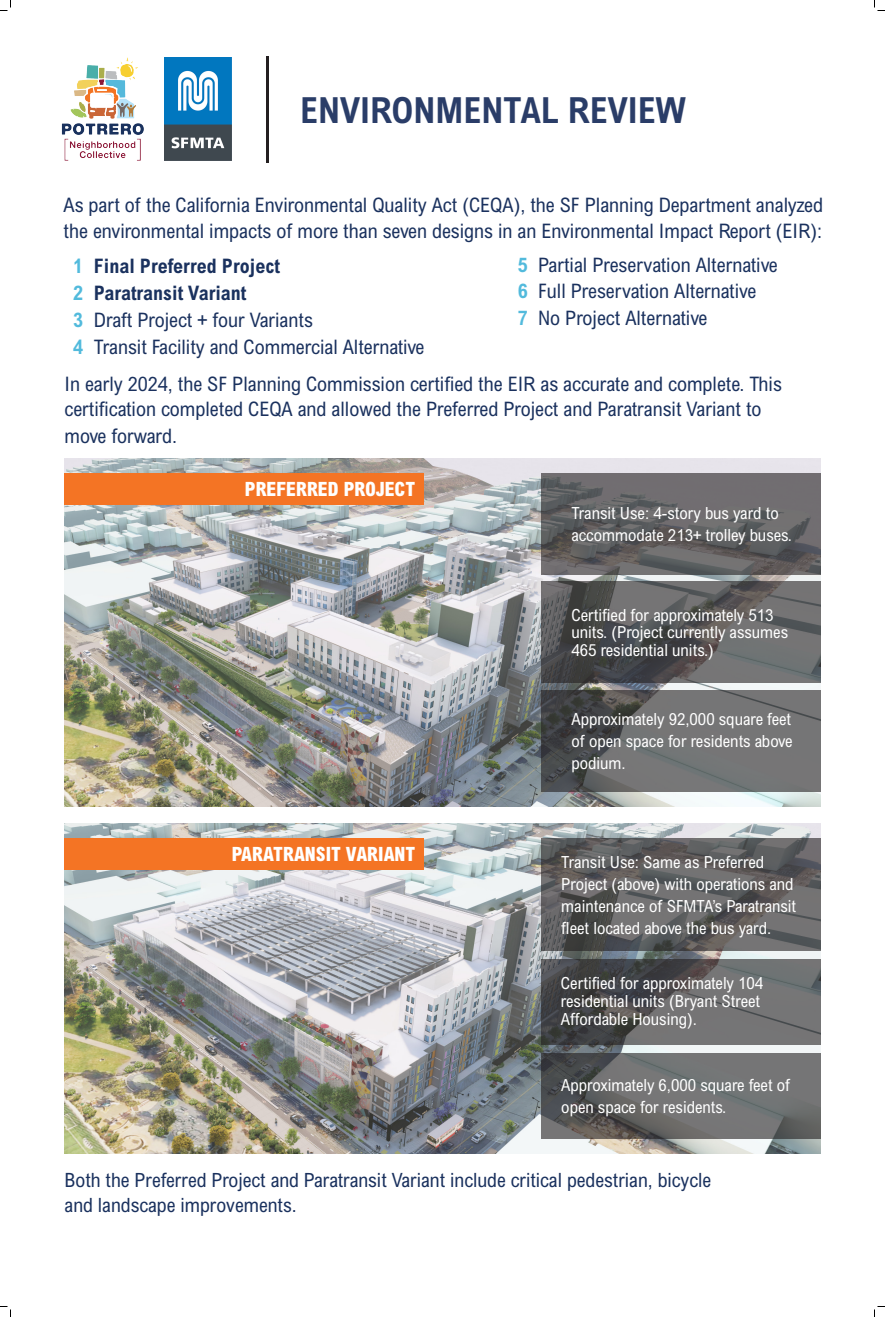
<style>
.page{position:relative;width:885px;height:1317px;background:#fff}
.page>*{position:absolute;margin:0;border:0;box-sizing:border-box;transform-origin:0 0}
.t1{font:700 condensed 36px "Arial MT Std";color:#2a3d68}
.t2{font:condensed 20px/26.5px "Arial MT Std";color:#1a315e}
.t3{font:700 condensed 20px/27.1px "Arial MT Std";color:#1a315e}
.t4{font:condensed 19.65px/25.4px "Arial MT Std";color:#1a315e}
.t5{font:800 condensed 19.65px "Arial MT Std";color:#fff}
.t6{font:condensed 16.7px/22.1px "Arial MT Std";color:#fff}
.s1{color:#52badc}
.s2{font-weight:400}
.s3{font-weight:700;color:#52badc}
</style>
<div class="page">
<img style="left:64px;top:459px;width:756px;height:347px">
<svg style="left:542px;top:473px;width:279px;height:102px;background:#656465"></svg>
<svg style="left:542px;top:582px;width:279px;height:101px;background:#5b5b5c"></svg>
<svg style="left:542px;top:690px;width:279px;height:102px;background:#666768"></svg>
<img style="left:64px;top:824px;width:756px;height:330px">
<svg style="left:541px;top:838px;width:279px;height:113px;background:#5f5e5f"></svg>
<svg style="left:541px;top:959px;width:279px;height:86px;background:#5d5d5e"></svg>
<svg style="left:541px;top:1053px;width:279px;height:85px;background:#686869"></svg>
<img style="left:61px;top:57px;width:104px;height:104px">
<img style="left:165px;top:58px;width:67px;height:103px">
<hr style="left:266px;top:56px;width:2px;height:106px;background:#231f20">
<div style="left:64px;top:473px;width:360px;height:31px;background:#f47424"></div>
<div style="left:64px;top:838px;width:360px;height:32px;background:#f47424"></div>
<svg style="left:0;top:0;width:11px;height:11px"></svg>
<svg style="left:0;top:1306px;width:11px;height:11px"></svg>
<svg style="left:874px;top:0;width:11px;height:11px"></svg>
<svg style="left:874px;top:1306px;width:11px;height:11px"></svg>
<h1 class="t1" style="left:300px;top:89px;width:387px">ENVIRONMENTAL REVIEW</h1>
<p class="t2" style="left:64px;top:192px;width:761px;line-height:26px">As part of the California Environmental Quality Act (CEQA), the SF Planning Department analyzed the environmental impacts of more than seven designs in an Environmental Impact Report (EIR):</p>
<p class="t3" style="left:73px;top:252px;width:241px"><span class="s1">1</span> Final Preferred Project<br><span class="s1">2</span> Paratransit Variant<br><span class="s1">3</span> <span class="s2">Draft Project + four Variants</span></p>
<p class="t2" style="left:518px;top:251px;width:261px"><span class="s3">5</span> Partial Preservation Alternative<br><span class="s3">6</span> Full Preservation Alternative<br><span class="s3">7</span> No Project Alternative</p>
<p class="t2" style="left:73px;top:333px;width:353px"><span class="s3">4</span> Transit Facility and Commercial Alternative</p>
<p class="t2" style="left:64px;top:371px;width:719px;line-height:24.9px">In early 2024, the SF Planning Commission certified the EIR as accurate and complete. This certification completed CEQA and allowed the Preferred Project and Paratransit Variant to</p>
<p class="t2" style="left:64px;top:422px;width:114px">move forward.</p>
<p class="t5" style="left:245px;top:477px;width:172px">PREFERRED PROJECT</p>
<p class="t5" style="left:232px;top:842px;width:185px">PARATRANSIT VARIANT</p>
<p class="t6" style="left:571px;top:502px;width:222px">Transit Use: 4-story bus yard to accommodate 213+ trolley buses.</p>
<p class="t6" style="left:571px;top:606px;width:218px;line-height:17.7px">Certified for approximately 513 units. (Project currently assumes<br>465 residential units.)</p>
<p class="t6" style="left:571px;top:707px;width:223px;text-align:justify">Approximately 92,000 square feet of open space for residents above podium.</p>
<p class="t6" style="left:561px;top:850px;width:237px">Transit Use: Same as Preferred Project (above) with operations and maintenance of SFMTA’s Paratransit fleet located above the bus yard.</p>
<p class="t6" style="left:561px;top:974px;width:204px;line-height:17.7px">Certified for approximately 104 residential units (Bryant Street<br>Affordable Housing).</p>
<p class="t6" style="left:561px;top:1073px;width:230px">Approximately 6,000 square feet of open space for residents.</p>
<p class="t4" style="left:65px;top:1167px;width:648px">Both the Preferred Project and Paratransit Variant include critical pedestrian, bicycle and landscape improvements.</p>
</div>
